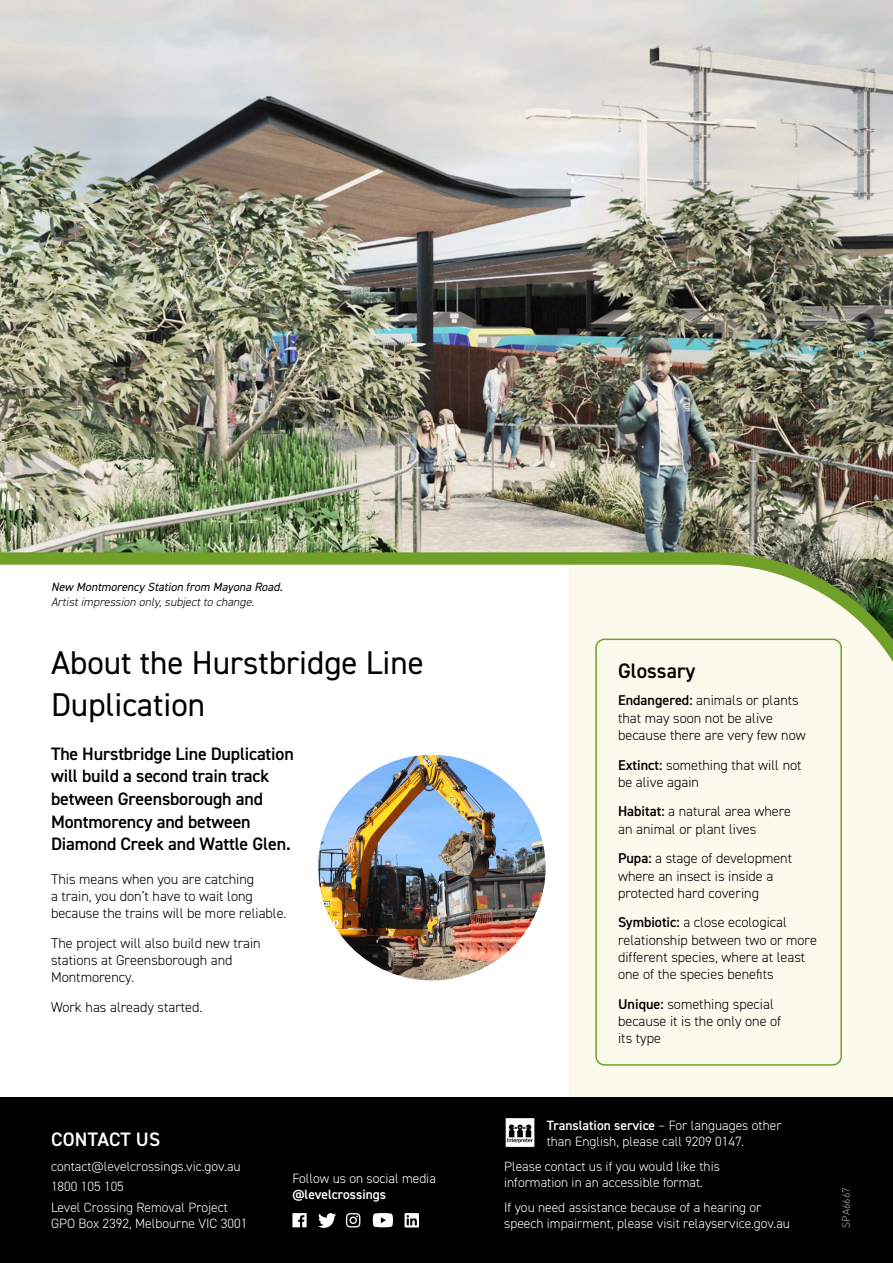
<style>
.page{position:relative;width:893px;height:1263px;background:#fff}
.page>*{position:absolute;margin:0;border:0;box-sizing:border-box;transform-origin:0 0}
.t1{font:33px/42px "DIN2014";color:#000}
.t2{font:600 21px "DIN2014";color:#000}
.t3{font:600 19.5px "DIN2014";letter-spacing:.005em;color:#fff}
.t4{font:600 18px/22.5px "DIN2014";letter-spacing:-.01em;color:#000}
.t5{font:300 14.25px/17.1px "DIN2014";color:#000}
.t6{font:300 13.5px/16.2px "DIN2014";color:#fff}
.t7{font:600 13.5px "DIN2014";color:#fff}
.t8{font:italic 300 12px "DIN2014";color:#000}
.t9{font:italic 12px "DIN2014";color:#000}
.t10{font:10.5px "DIN Round OT";color:#8f9197}
.s1{font-weight:600}
</style>
<div class="page">
<div style="left:0;top:1097px;width:893px;height:166px;background:#000"></div>
<svg style="left:318px;top:1213px;width:18px;height:15px"></svg>
<svg style="left:292px;top:1213px;width:15px;height:14px"></svg>
<svg style="left:346px;top:1213px;width:14px;height:14px"></svg>
<svg style="left:373px;top:1213px;width:20px;height:14px"></svg>
<svg style="left:405px;top:1213px;width:14px;height:14px"></svg>
<svg style="left:506px;top:1118px;width:28px;height:29px"></svg>
<div style="left:570px;top:545px;width:323px;height:552px;background:#fcf9ed"></div>
<img style="left:0;top:0;width:893px;height:552px">
<svg style="left:0;top:552px;width:893px;height:209px"></svg>
<div style="left:595px;top:639px;width:247px;height:426px;border:2px solid #71a029;border-radius:9px"></div>
<img style="left:316px;top:753px;width:232px;height:227px">
<p class="t9" style="left:51px;top:580px;width:236px">New Montmorency Station from Mayona Road.</p>
<p class="t8" style="left:51px;top:594px;width:207px">Artistimpression only,subjectto change.</p>
<h1 class="t1" style="left:51px;top:641px;width:374px">About the Hurstbridge Line<br>Duplication</h1>
<p class="t4" style="left:51px;top:742px;width:244px">The Hurstbridge Line Duplication will build a second train track between Greensborough and<br>Montmorency and between<br>Diamond Creek and Wattle Glen.</p>
<p class="t5" style="left:51px;top:871px;width:237px">This means when you are catching<br>a train, you don’t have to wait long because the trains will be more reliable.</p>
<p class="t5" style="left:51px;top:935px;width:211px">The project will also build new train stations at Greensborough and<br>Montmorency.</p>
<p class="t5" style="left:51px;top:999px;width:153px">Work has already started.</p>
<h3 class="t3" style="left:51px;top:1126px;width:111px">CONTACT US</h3>
<p class="t6" style="left:51px;top:1156px;width:191px;line-height:20.4px">contact@levelcrossings.vic.gov.au<br>1800 105 105<br>Level Crossing Removal Project</p>
<p class="t6" style="left:51px;top:1215px;width:198px">GPO Box 2392, Melbourne VIC 3001</p>
<p class="t6" style="left:292px;top:1170px;width:145px">Follow us on social media</p>
<p class="t7" style="left:292px;top:1185px;width:95px">@levelcrossings</p>
<h2 class="t2" style="left:618px;top:656px;width:79px">Glossary</h2>
<p class="t5" style="left:618px;top:692px;width:189px"><span class="s1">Endangered:</span> animals or plants that may soon not be alive because there are very few now</p>
<p class="t5" style="left:618px;top:756px;width:185px"><span class="s1">Extinct:</span> something that will not be alive again</p>
<p class="t5" style="left:618px;top:803px;width:175px"><span class="s1">Habitat:</span> a natural area where an animal or plant lives</p>
<p class="t5" style="left:618px;top:850px;width:176px"><span class="s1">Pupa:</span> a stage of development where an insect is inside a protected hard covering</p>
<p class="t5" style="left:618px;top:914px;width:200px"><span class="s1">Symbiotic:</span> a close ecological relationship between two or more different species, where at least one of the species benefits</p>
<p class="t5" style="left:618px;top:995px;width:165px"><span class="s1">Unique:</span> something special because it is the only one of its type</p>
<p class="t6" style="left:547px;top:1117px;width:236px"><span class="s1">Translation service</span> – For languages other than English, please call 9209 0147.</p>
<p class="t6" style="left:504px;top:1158px;width:217px">Please contact us if you would like this information in an accessible format.</p>
<p class="t6" style="left:504px;top:1199px;width:287px">If you need assistance because of a hearing or speech impairment, please visit relayservice.gov.au</p>
<p class="t10" style="left:840px;top:1228px;width:42px;rotate:-90deg">SPA6667</p>
</div>
